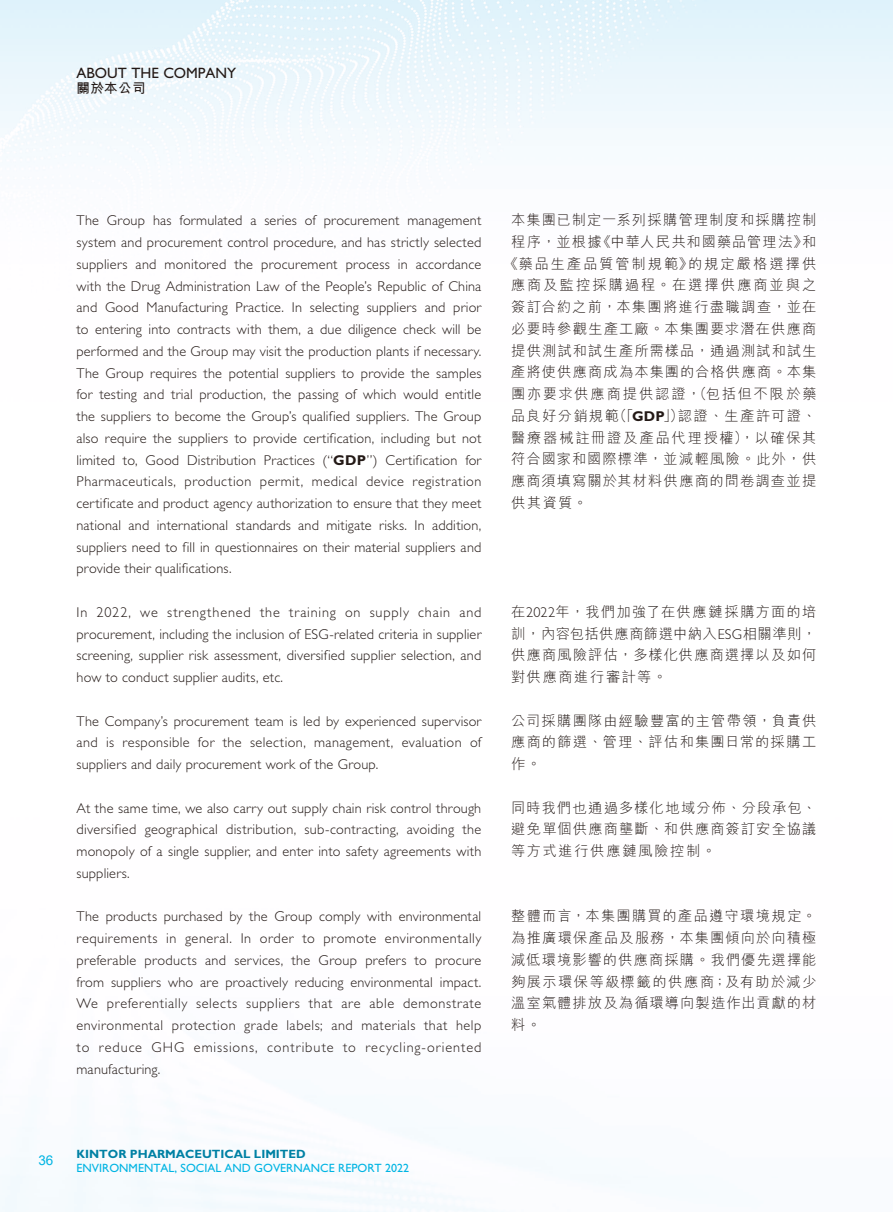
<style>
.page{position:relative;width:893px;height:1212px;background:#fff}
.page>*{position:absolute;margin:0;border:0;box-sizing:border-box;transform-origin:0 0}
.t1{font:15px "Gill Sans Std";color:#231916}
.t2{font:300 14.25px/21.8px "Gill Sans Std";letter-spacing:.015em;color:#231916;text-align:justify}
.t3{font:300 14.25px/21.8px "M Hei HK";letter-spacing:.085em;color:#231916;text-align:justify}
.t4{font:300 14.25px "M Hei HK";letter-spacing:.135em;color:#231916}
.t5{font:300 14.25px "M Hei HK";letter-spacing:.125em;color:#231916}
.t6{font:300 14.25px "M Hei HK";letter-spacing:.12em;color:#231916}
.t7{font:300 14.25px "M Hei HK";letter-spacing:.14em;color:#231916}
.t8{font:700 13.5px "M Hei HK";letter-spacing:.03em;color:#231916}
.t9{font:13.5px "Arial";color:#00b4e3}
.t10{font:12px "Gill Sans Std";color:#00b4e3}
.t11{font:700 12px "Gill Sans Std";color:#0081a4}
.s1{font-weight:700}
.s2{font-family:"Gill Sans Std";font-weight:700}
.s3{font-family:"Gill Sans Std"}
</style>
<div class="page">
<img style="left:0;top:0;width:893px;height:1212px">
<p class="t1" style="left:77px;top:65px;width:161px">ABOUT THE COMPANY</p>
<p class="t8" style="left:77px;top:78px;width:71px">關於本公司</p>
<p class="t2" style="left:77px;top:210px;width:406px">The Group has formulated a series of procurement management system and procurement control procedure, and has strictly selected suppliers and monitored the procurement process in accordance with the Drug Administration Law of the People’s Republic of China and Good Manufacturing Practice. In selecting suppliers and prior to entering into contracts with them, a due diligence check will be performed and the Group may visit the production plants if necessary.<br>The Group requires the potential suppliers to provide the samples for testing and trial production, the passing of which would entitle the suppliers to become the Group’s qualified suppliers. The Group also require the suppliers to provide certification, including but not limited to, Good Distribution Practices (“<span class="s1">GDP</span>”) Certification for Pharmaceuticals, production permit, medical device registration certificate and product agency authorization to ensure that they meet national and international standards and mitigate risks. In addition, suppliers need to fill in questionnaires on their material suppliers and provide their qualifications.</p>
<p class="t2" style="left:77px;top:601px;width:406px">In 2022, we strengthened the training on supply chain and procurement, including the inclusion of ESG-related criteria in supplier screening, supplier risk assessment, diversified supplier selection, and how to conduct supplier audits, etc.</p>
<p class="t2" style="left:77px;top:710px;width:406px">The Company’s procurement team is led by experienced supervisor and is responsible for the selection, management, evaluation of suppliers and daily procurement work of the Group.</p>
<p class="t2" style="left:77px;top:797px;width:406px">At the same time, we also carry out supply chain risk control through diversified geographical distribution, sub-contracting, avoiding the monopoly of a single supplier, and enter into safety agreements with suppliers.</p>
<p class="t2" style="left:77px;top:906px;width:406px">The products purchased by the Group comply with environmental requirements in general. In order to promote environmentally preferable products and services, the Group prefers to procure from suppliers who are proactively reducing environmental impact.<br>We preferentially selects suppliers that are able demonstrate environmental protection grade labels; and materials that help to reduce GHG emissions, contribute to recycling-oriented manufacturing.</p>
<p class="t3" style="left:511px;top:209px;width:307px">本集團已制定一系列採購管理制度和採購控制</p>
<p class="t3" style="left:511px;top:231px;width:307px">程序，並根據《中華人民共和國藥品管理法》和</p>
<p class="t4" style="left:504px;top:256px;width:314px">《藥品生產品質管制規範》的規定嚴格選擇供</p>
<p class="t7" style="left:511px;top:278px;width:307px">應商及監控採購過程。在選擇供應商並與之</p>
<p class="t3" style="left:511px;top:296px;width:307px">簽訂合約之前，本集團將進行盡職調查，並在</p>
<p class="t3" style="left:511px;top:318px;width:307px">必要時參觀生產工廠。本集團要求潛在供應商</p>
<p class="t3" style="left:511px;top:339px;width:307px">提供測試和試生產所需樣品，通過測試和試生</p>
<p class="t3" style="left:511px;top:361px;width:307px">產將使供應商成為本集團的合格供應商。本集</p>
<p class="t5" style="left:511px;top:387px;width:307px">團亦要求供應商提供認證，（包括但不限於藥</p>
<p class="t3" style="left:511px;top:405px;width:307px">品良好分銷規範（「<span class="s2">GDP</span>」）認證、生產許可證、</p>
<p class="t6" style="left:511px;top:430px;width:307px">醫療器械註冊證及產品代理授權），以確保其</p>
<p class="t3" style="left:511px;top:448px;width:307px">符合國家和國際標準，並減輕風險。此外，供</p>
<p class="t3" style="left:511px;top:470px;width:307px">應商須填寫關於其材料供應商的問卷調查並提</p>
<p class="t3" style="left:511px;top:492px;width:78px">供其資質。</p>
<p class="t3" style="left:511px;top:600px;width:307px">在<span class="s3">2022</span>年，我們加強了在供應鏈採購方面的培訓，內容包括供應商篩選中納入<span class="s3">ESG</span>相關準則，供應商風險評估，多樣化供應商選擇以及如何對供應商進行審計等。</p>
<p class="t3" style="left:511px;top:709px;width:307px">公司採購團隊由經驗豐富的主管帶領，負責供應商的篩選、管理、評估和集團日常的採購工作。</p>
<p class="t3" style="left:511px;top:796px;width:307px">同時我們也通過多樣化地域分佈、分段承包、避免單個供應商壟斷、和供應商簽訂安全協議等方式進行供應鏈風險控制。</p>
<p class="t3" style="left:511px;top:905px;width:307px">整體而言，本集團購買的產品遵守環境規定。為推廣環保產品及服務，本集團傾向於向積極減低環境影響的供應商採購。我們優先選擇能夠展示環保等級標籤的供應商；及有助於減少溫室氣體排放及為循環導向製造作出貢獻的材料。</p>
<p class="t9" style="left:38px;top:1150px;width:17px">36</p>
<p class="t11" style="left:77px;top:1147px;width:231px">KINTOR PHARMACEUTICAL LIMITED</p>
<p class="t10" style="left:77px;top:1161px;width:334px">ENVIRONMENTAL, SOCIAL AND GOVERNANCE REPORT 2022</p>
</div>
